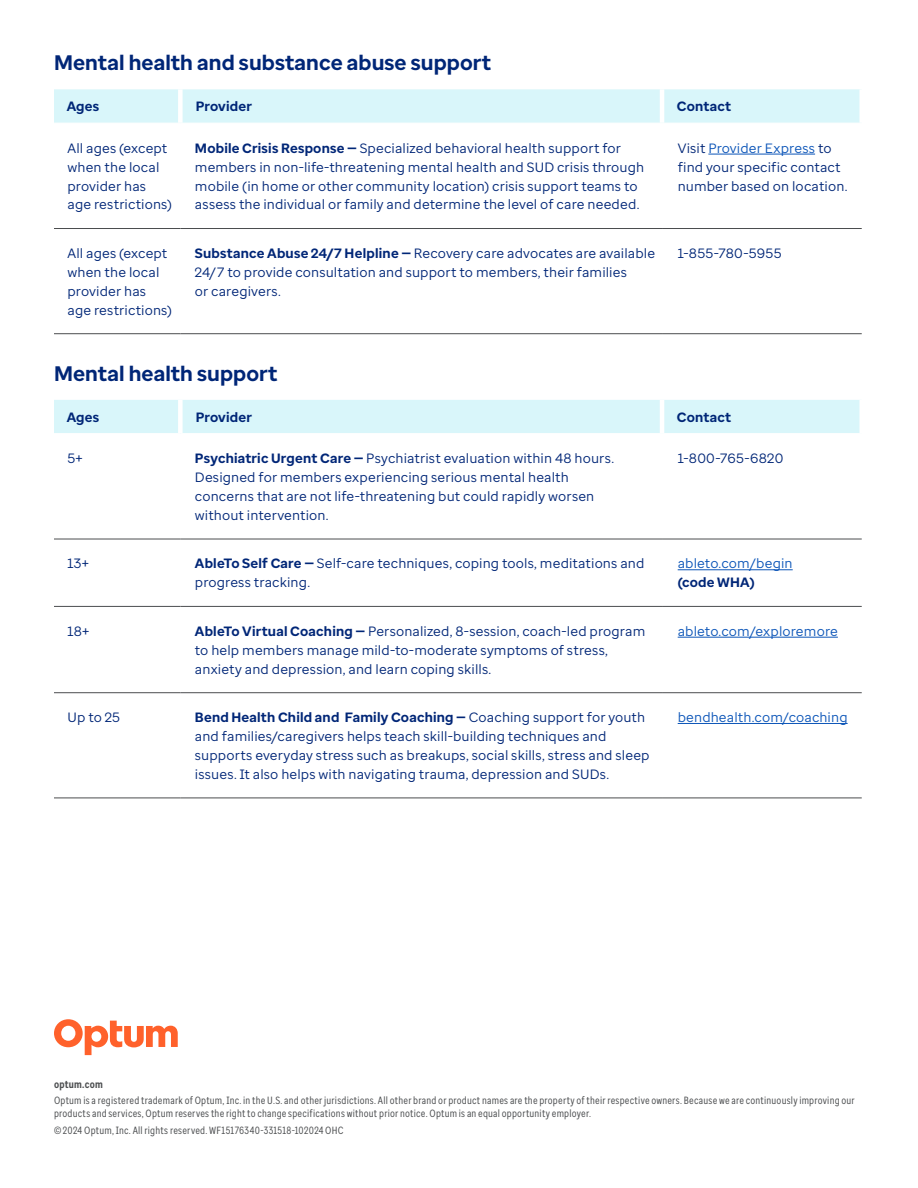
<style>
.page{position:relative;width:918px;height:1188px;background:#fff}
.page>*{position:absolute;margin:0;border:0;box-sizing:border-box;transform-origin:0 0}
.t1{font:700 21px "Enterprise Sans";letter-spacing:.005em;color:#002677}
.t2{font:13.5px/18.9px "Enterprise Sans";letter-spacing:.01em;color:#002677}
.t3{font:13.5px "Enterprise Sans";letter-spacing:.01em;color:#0c55b8}
.t4{font:700 13.5px "Enterprise Sans";letter-spacing:.015em;color:#002677}
.t5{font:10.5px/12.6px "Enterprise Sans Cond";letter-spacing:.02em;color:#4b4d4f}
.t6{font:700 10.5px "Enterprise Sans Cond";letter-spacing:.02em;color:#4b4d4f}
.s1{font-weight:700}
.s2{color:#0c55b8}
</style>
<div class="page">
<div style="left:54px;top:89px;width:806px;height:34px;background:#d9f6fa"></div>
<div style="left:178px;top:89px;width:5px;height:34px;background:#fff"></div>
<hr style="left:660px;top:89px;width:4px;height:34px;background:#fff">
<hr style="left:180px;top:333px;width:482px;height:1px;background:#4b4d4f">
<hr style="left:662px;top:333px;width:200px;height:1px;background:#4b4d4f">
<hr style="left:54px;top:228px;width:126px;height:1px;background:#4b4d4f">
<hr style="left:180px;top:228px;width:482px;height:1px;background:#4b4d4f">
<hr style="left:662px;top:228px;width:200px;height:1px;background:#4b4d4f">
<hr style="left:54px;top:333px;width:126px;height:1px;background:#4b4d4f">
<hr style="left:708px;top:154px;width:107px;height:1px;background:#0c55b8">
<div style="left:54px;top:400px;width:806px;height:33px;background:#d9f6fa"></div>
<div style="left:178px;top:400px;width:5px;height:33px;background:#fff"></div>
<hr style="left:660px;top:400px;width:4px;height:33px;background:#fff">
<hr style="left:180px;top:606px;width:482px;height:1px;background:#4b4d4f">
<hr style="left:662px;top:606px;width:200px;height:1px;background:#4b4d4f">
<hr style="left:180px;top:692px;width:482px;height:1px;background:#4b4d4f">
<hr style="left:662px;top:692px;width:200px;height:1px;background:#4b4d4f">
<hr style="left:180px;top:798px;width:482px;height:1px;background:#4b4d4f">
<hr style="left:662px;top:798px;width:200px;height:1px;background:#4b4d4f">
<hr style="left:54px;top:539px;width:126px;height:1px;background:#4b4d4f">
<hr style="left:180px;top:539px;width:482px;height:1px;background:#4b4d4f">
<hr style="left:662px;top:539px;width:200px;height:1px;background:#4b4d4f">
<hr style="left:54px;top:606px;width:126px;height:1px;background:#4b4d4f">
<hr style="left:54px;top:692px;width:126px;height:1px;background:#4b4d4f">
<hr style="left:54px;top:798px;width:126px;height:1px;background:#4b4d4f">
<hr style="left:678px;top:569px;width:115px;height:1px;background:#0c55b8">
<hr style="left:678px;top:637px;width:160px;height:1px;background:#0c55b8">
<hr style="left:678px;top:723px;width:170px;height:1px;background:#0c55b8">
<svg style="left:54px;top:1019px;width:124px;height:36px"></svg>
<h1 class="t1" style="left:54px;top:49px;width:439px">Mental health and substance abuse support</h1>
<p class="t4" style="left:67px;top:98px;width:34px">Ages</p>
<p class="t4" style="left:196px;top:98px;width:58px">Provider</p>
<p class="t4" style="left:677px;top:98px;width:56px">Contact</p>
<p class="t2" style="left:68px;top:138px;width:106px">All ages (except when the local provider has age restrictions)</p>
<p class="t2" style="left:195px;top:138px;width:451px"><span class="s1">Mobile Crisis Response —</span> Specialized behavioral health support for members in non-life-threatening mental health and SUD crisis through mobile (in home or other community location) crisis support teams to assess the individual or family and determine the level of care needed.</p>
<p class="t2" style="left:678px;top:138px;width:171px">Visit <span class="s2">Provider Express</span> to find your specific contact number based on location.</p>
<p class="t2" style="left:67px;top:244px;width:106px">All ages (except when the local provider has age restrictions)</p>
<p class="t2" style="left:195px;top:244px;width:462px"><span class="s1">Substance Abuse 24/7 Helpline —</span> Recovery care advocates are available<br>24/7 to provide consultation and support to members, their families<br>or caregivers.</p>
<p class="t2" style="left:678px;top:244px;width:105px">1-855-780-5955</p>
<h1 class="t1" style="left:54px;top:359px;width:225px">Mental health support</h1>
<p class="t4" style="left:67px;top:408px;width:34px">Ages</p>
<p class="t4" style="left:196px;top:408px;width:58px">Provider</p>
<p class="t4" style="left:677px;top:408px;width:56px">Contact</p>
<p class="t2" style="left:68px;top:449px;width:17px">5+</p>
<p class="t2" style="left:195px;top:449px;width:421px"><span class="s1">Psychiatric Urgent Care —</span> Psychiatrist evaluation within 48 hours.<br>Designed for members experiencing serious mental health concerns that are not life-threatening but could rapidly worsen without intervention.</p>
<p class="t2" style="left:678px;top:449px;width:107px">1-800-765-6820</p>
<p class="t2" style="left:68px;top:554px;width:23px">13+</p>
<p class="t2" style="left:195px;top:554px;width:451px"><span class="s1">AbleTo Self Care —</span> Self-care techniques, coping tools, meditations and progress tracking.</p>
<p class="t3" style="left:678px;top:555px;width:117px">ableto.com/begin</p>
<p class="t4" style="left:678px;top:574px;width:78px">(code WHA)</p>
<p class="t2" style="left:67px;top:622px;width:23px">18+</p>
<p class="t2" style="left:195px;top:622px;width:452px"><span class="s1">AbleTo Virtual Coaching —</span> Personalized, 8-session, coach-led program to help members manage mild-to-moderate symptoms of stress, anxiety and depression, and learn coping skills.</p>
<p class="t3" style="left:678px;top:622px;width:162px">ableto.com/exploremore</p>
<p class="t2" style="left:67px;top:708px;width:54px">Up to 25</p>
<p class="t2" style="left:195px;top:708px;width:456px"><span class="s1">Bend Health Child and Family Coaching —</span> Coaching support for youth and families/caregivers helps teach skill-building techniques and supports everyday stress such as breakups, social skills, stress and sleep issues. It also helps with navigating trauma, depression and SUDs.</p>
<p class="t3" style="left:678px;top:709px;width:171px">bendhealth.com/coaching</p>
<p class="t6" style="left:54px;top:1077px;width:50px">optum.com</p>
<p class="t5" style="left:54px;top:1094px;width:802px">Optum is a registered trademark of Optum, Inc. in the U.S. and other jurisdictions. All other brand or product names are the property of their respective owners. Because we are continuously improving our products and services, Optum reserves the right to change specifications without prior notice. Optum is an equal opportunity employer.</p>
<p class="t5" style="left:54px;top:1124px;width:291px">© 2024 Optum, Inc. All rights reserved. WF15176340-331518-102024 OHC</p>
</div>
